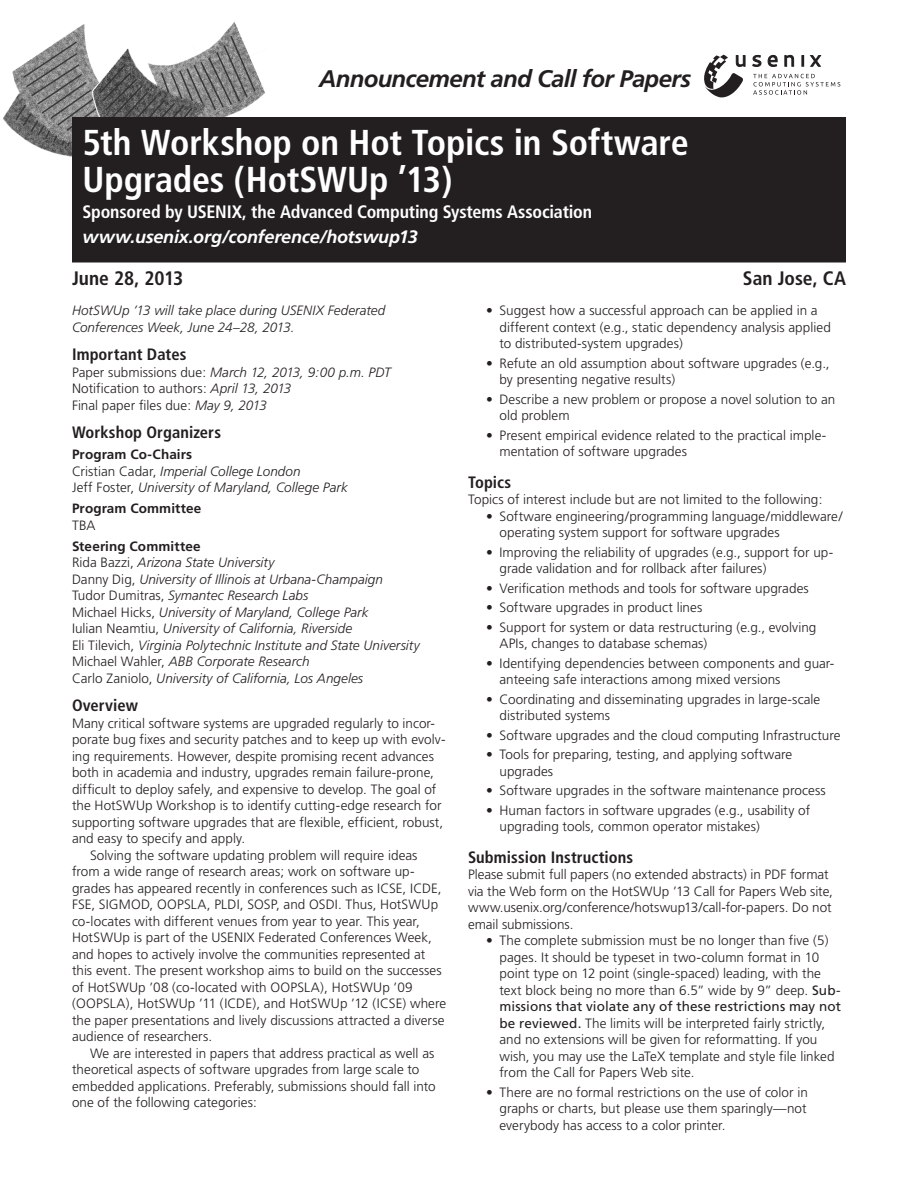
<style>
.page{position:relative;width:918px;height:1188px;background:#fff}
.page>*{position:absolute;margin:0;border:0;box-sizing:border-box;transform-origin:0 0}
.conference_name{font:700 condensed 36px/37.5px "Frutiger";letter-spacing:-.005em;color:#fff}
.announcement{font:italic 700 24px "Frutiger";letter-spacing:-.03em;color:#231f20}
.dates_location{font:700 condensed 19.5px "Frutiger";color:#231f20}
.conference_sponsors{font:700 condensed 18px "Frutiger";letter-spacing:-.01em;color:#fff}
.conference_sponsors-2{font:italic 700 18px "Frutiger";letter-spacing:-.01em;color:#fff}
.head{font:700 condensed 16.5px "Frutiger";letter-spacing:.005em;color:#231f20}
.body{font:300 13.5px/16.5px "Frutiger";letter-spacing:.005em;color:#231f20}
.body_first{font:300 13.5px/16.5px "Frutiger";color:#231f20}
.body_first-2{font:italic 300 13.5px/16.5px "Frutiger";color:#231f20}
.subhead{font:700 13.5px "Frutiger";letter-spacing:.01em;color:#231f20}
.s1{font-style:normal}
.s2{font-style:italic}
.s3{font-weight:400}
</style>
<div class="page">
<img style="left:3px;top:21px;width:262px;height:136px">
<svg style="left:753px;top:74px;width:87px;height:21px"></svg>
<svg style="left:752px;top:55px;width:26px;height:12px"></svg>
<svg style="left:784px;top:55px;width:10px;height:12px"></svg>
<svg style="left:801px;top:55px;width:21px;height:12px"></svg>
<svg style="left:704px;top:55px;width:42px;height:42px"></svg>
<div style="left:73px;top:118px;width:772px;height:144px;background:#231f20"></div>
<div style="left:72px;top:117px;width:774px;height:145px;border:2px solid #231f20"></div>
<p class="announcement" style="left:319px;top:65px;width:373px">Announcement and Call for Papers</p>
<p class="conference_name" style="left:82px;top:123px;width:608px">5th Workshop on Hot Topics in Software<br>Upgrades (HotSWUp ’13)</p>
<p class="conference_sponsors" style="left:82px;top:201px;width:511px">Sponsored by USENIX, the Advanced Computing Systems Association</p>
<p class="conference_sponsors-2" style="left:82px;top:226px;width:337px">www.usenix.org/conference/hotswup13</p>
<p class="dates_location" style="left:72px;top:266px;width:113px">June 28, 2013</p>
<p class="dates_location" style="left:743px;top:266px;width:105px">San Jose, CA</p>
<p class="body_first-2" style="left:72px;top:302px;width:315px">HotSWUp ’13 will take place during USENIX Federated<br>Conferences Week, June 24–28, 2013.</p>
<p class="head" style="left:72px;top:345px;width:116px">Important Dates</p>
<p class="body_first-2" style="left:72px;top:364px;width:320px"><span class="s1">Paper submissions due:</span> March 12, 2013, 9:00 p.m. PDT</p>
<p class="body_first" style="left:72px;top:380px;width:221px">Notification to authors: <span class="s2">April 13, 2013</span></p>
<p class="body_first" style="left:72px;top:397px;width:196px">Final paper files due: <span class="s2">May 9, 2013</span></p>
<p class="head" style="left:72px;top:423px;width:151px">Workshop Organizers</p>
<p class="subhead" style="left:72px;top:447px;width:122px">Program Co-Chairs</p>
<p class="body_first-2" style="left:72px;top:463px;width:230px"><span class="s1">Cristian Cadar,</span> Imperial College London</p>
<p class="body_first-2" style="left:72px;top:479px;width:277px"><span class="s1">Jeff Foster,</span> University of Maryland, College Park</p>
<p class="subhead" style="left:72px;top:501px;width:131px">Program Committee</p>
<p class="body_first" style="left:72px;top:517px;width:25px">TBA</p>
<p class="subhead" style="left:72px;top:538px;width:130px">Steering Committee</p>
<p class="body_first-2" style="left:72px;top:554px;width:204px"><span class="s1">Rida Bazzi,</span> Arizona State University</p>
<p class="body_first-2" style="left:72px;top:571px;width:312px"><span class="s1">Danny Dig,</span> University of Illinois at Urbana-Champaign</p>
<p class="body_first-2" style="left:72px;top:587px;width:238px"><span class="s1">Tudor Dumitras,</span> Symantec Research Labs</p>
<p class="body_first-2" style="left:72px;top:604px;width:298px"><span class="s1">Michael Hicks,</span> University of Maryland, College Park</p>
<p class="body_first-2" style="left:72px;top:620px;width:282px"><span class="s1">Iulian Neamtiu,</span> University of California, Riverside</p>
<p class="body_first-2" style="left:72px;top:637px;width:349px"><span class="s1">Eli Tilevich,</span> Virginia Polytechnic Institute and State University</p>
<p class="body_first-2" style="left:72px;top:653px;width:239px"><span class="s1">Michael Wahler,</span> ABB Corporate Research</p>
<p class="body_first-2" style="left:72px;top:670px;width:293px"><span class="s1">Carlo Zaniolo,</span> University of California, Los Angeles</p>
<p class="head" style="left:72px;top:696px;width:68px">Overview</p>
<p class="body_first" style="left:72px;top:715px;width:375px">Many critical software systems are upgraded regularly to incor&shy;porate bug fixes and security patches and to keep up with evolv&shy;ing requirements. However, despite promising recent advances both in academia and industry, upgrades remain failure-prone, difficult to deploy safely, and expensive to develop. The goal of the HotSWUp Workshop is to identify cutting-edge research for supporting software upgrades that are flexible, efficient, robust, and easy to specify and apply.</p>
<p class="body" style="left:72px;top:847px;width:376px;text-indent:18px">Solving the software updating problem will require ideas from a wide range of research areas; work on software up&shy;grades has appeared recently in conferences such as ICSE, ICDE, FSE, SIGMOD, OOPSLA, PLDI, SOSP, and OSDI. Thus, HotSWUp co-locates with different venues from year to year. This year, HotSWUp is part of the USENIX Federated Conferences Week, and hopes to actively involve the communities represented at this event. The present workshop aims to build on the successes of HotSWUp ’08 (co-located with OOPSLA), HotSWUp ’09 (OOPSLA), HotSWUp ’11 (ICDE), and HotSWUp ’12 (ICSE) where the paper presentations and lively discussions attracted a diverse audience of researchers.</p>
<p class="body" style="left:72px;top:1045px;width:365px;text-indent:18px">We are interested in papers that address practical as well as theoretical aspects of software upgrades from large scale to embedded applications. Preferably, submissions should fall into one of the following categories:</p>
<p class="body" style="left:500px;top:302px;width:333px;text-indent:-14px">• Suggest how a successful approach can be applied in a different context (e.g., static dependency analysis applied to distributed-system upgrades)</p>
<p class="body" style="left:500px;top:355px;width:331px;text-indent:-14px">• Refute an old assumption about software upgrades (e.g., by presenting negative results)</p>
<p class="body" style="left:500px;top:391px;width:337px;text-indent:-14px">• Describe a new problem or propose a novel solution to an old problem</p>
<p class="body" style="left:500px;top:427px;width:328px;text-indent:-14px">• Present empirical evidence related to the practical imple&shy;mentation of software upgrades</p>
<p class="head" style="left:468px;top:472px;width:45px">Topics</p>
<p class="body_first" style="left:468px;top:491px;width:356px">Topics of interest include but are not limited to the following:</p>
<p class="body" style="left:500px;top:508px;width:345px;text-indent:-14px">• Software engineering/programming language/middleware/ operating system support for software upgrades</p>
<p class="body" style="left:500px;top:544px;width:335px;text-indent:-14px">• Improving the reliability of upgrades (e.g., support for up&shy;grade validation and for rollback after failures)</p>
<p class="body" style="left:486px;top:580px;width:324px">• Verification methods and tools for software upgrades</p>
<p class="body" style="left:486px;top:599px;width:218px">• Software upgrades in product lines</p>
<p class="body" style="left:500px;top:619px;width:318px;text-indent:-14px">• Support for system or data restructuring (e.g., evolving<br>APIs, changes to database schemas)</p>
<p class="body" style="left:500px;top:655px;width:336px;text-indent:-14px">• Identifying dependencies between components and guar&shy;anteeing safe interactions among mixed versions</p>
<p class="body" style="left:500px;top:691px;width:322px;text-indent:-14px">• Coordinating and disseminating upgrades in large-scale distributed systems</p>
<p class="body" style="left:486px;top:727px;width:356px">• Software upgrades and the cloud computing Infrastructure</p>
<p class="body" style="left:500px;top:746px;width:294px;text-indent:-14px">• Tools for preparing, testing, and applying software upgrades</p>
<p class="body" style="left:486px;top:782px;width:341px">• Software upgrades in the software maintenance process</p>
<p class="body" style="left:500px;top:802px;width:312px;text-indent:-14px">• Human factors in software upgrades (e.g., usability of upgrading tools, common operator mistakes)</p>
<p class="head" style="left:468px;top:847px;width:167px">Submission Instructions</p>
<p class="body_first" style="left:468px;top:866px;width:366px">Please submit full papers (no extended abstracts) in PDF format via the Web form on the HotSWUp ’13 Call for Papers Web site, www.usenix.org/conference/hotswup13/call-for-papers. Do not email submissions.</p>
<p class="body" style="left:500px;top:932px;width:343px;text-indent:-14px">• The complete submission must be no longer than five (5) pages. It should be typeset in two-column format in 10 point type on 12 point (single-spaced) leading, with the text block being no more than 6.5” wide by 9” deep. <span class="s3">Sub&shy;missions that violate any of these restrictions may not be reviewed.</span> The limits will be interpreted fairly strictly, and no extensions will be given for reformatting. If you wish, you may use the LaTeX template and style file linked from the Call for Papers Web site.</p>
<p class="body" style="left:500px;top:1084px;width:310px;text-align:justify;text-indent:-14px">• There are no formal restrictions on the use of color in graphs or charts, but please use them sparingly—not everybody has access to a color printer.</p>
</div>
